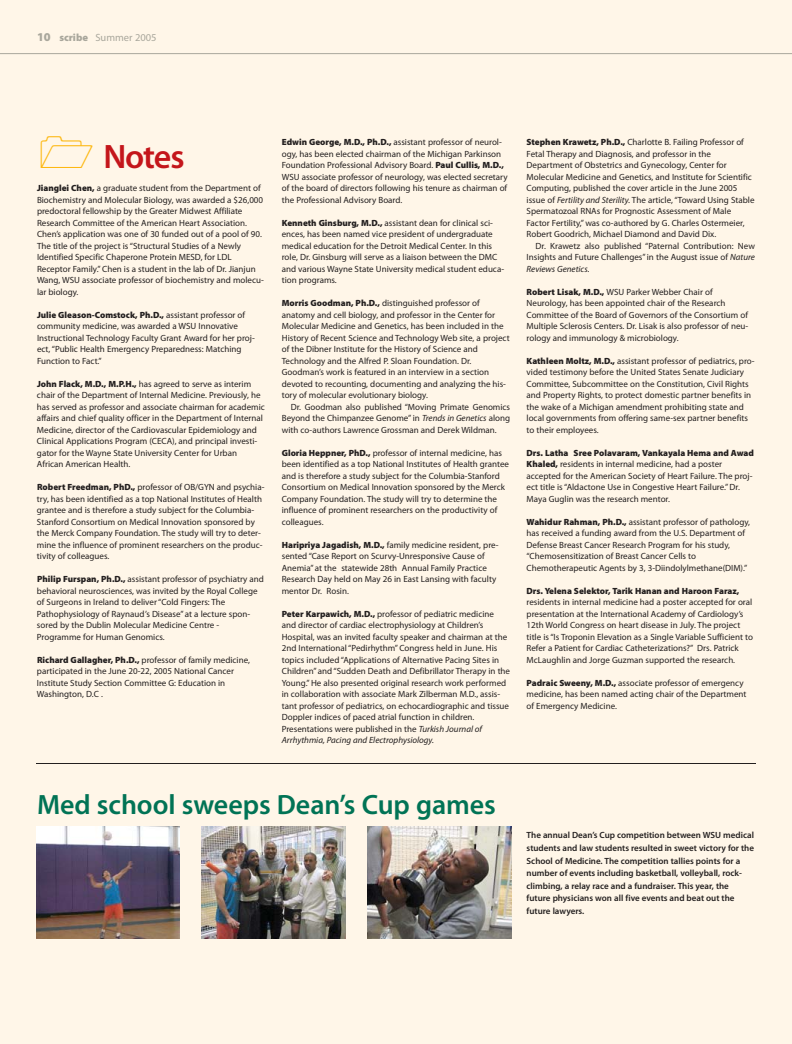
<style>
.page{position:relative;width:792px;height:1044px;background:#fff6e8}
.page>*{position:absolute;margin:0;border:0;box-sizing:border-box;transform-origin:0 0}
.t1{font:600 34px "Myriad Pro";letter-spacing:-.03em;color:#c4161b}
.t2{font:600 28px "Myriad Pro";letter-spacing:-.005em;color:#007355}
.t3{font:10.5px "Myriad Pro";color:#a9a79c}
.t4{font:9px/11.5px "Myriad Pro";color:#231f1f}
.t5{font:600 9px/12.5px "Myriad Pro";color:#231f1f}
.t6{font:900 9px "Myriad Pro";color:#231f1f}
.s1{font-weight:900;font-size:12px}
.s2{font-weight:900}
.s3{font-style:italic}
</style>
<div class="page">
<hr style="left:0;top:53px;width:792px;height:1px;background:#a9a79c">
<hr style="left:36px;top:763px;width:720px;height:1px;background:#231f1f">
<img style="left:36px;top:826px;width:144px;height:112px">
<img style="left:202px;top:826px;width:144px;height:112px">
<img style="left:367px;top:826px;width:144px;height:112px">
<p class="t3" style="left:37px;top:34px;width:121px"><span class="s1">10</span> <span class="s2">scribe</span> Summer 2005</p>
<h1 class="t1" style="left:103px;top:144px;width:83px">Notes</h1>
<p class="t4" style="left:37px;top:183px;width:228px"><span class="s2">Jianglei Chen,</span> a graduate student from the Department of Biochemistry and Molecular Biology, was awarded a $26,000 predoctoral fellowship by the Greater Midwest Affiliate Research Committee of the American Heart Association.<br>Chen’s application was one of 30 funded out of a pool of 90.<br>The title of the project is “Structural Studies of a Newly Identified Specific Chaperone Protein MESD, for LDL Receptor Family.” Chen is a student in the lab of Dr. Jianjun Wang, WSU associate professor of biochemistry and molecu&shy;lar biology.</p>
<p class="t4" style="left:37px;top:310px;width:219px"><span class="s2">Julie Gleason-Comstock, Ph.D.,</span> assistant professor of community medicine, was awarded a WSU Innovative Instructional Technology Faculty Grant Award for her proj&shy;ect, “Public Health Emergency Preparedness: Matching Function to Fact.”</p>
<p class="t4" style="left:37px;top:379px;width:229px"><span class="s2">John Flack, M.D., M.P.H.,</span> has agreed to serve as interim chair of the Department of Internal Medicine. Previously, he has served as professor and associate chairman for academic affairs and chief quality officer in the Department of Internal Medicine, director of the Cardiovascular Epidemiology and Clinical Applications Program (CECA), and principal investi&shy;gator for the Wayne State University Center for Urban African American Health.</p>
<p class="t4" style="left:37px;top:482px;width:229px"><span class="s2">Robert Freedman, PhD.,</span> professor of OB/GYN and psychia&shy;try, has been identified as a top National Institutes of Health grantee and is therefore a study subject for the Columbia-Stanford Consortium on Medical Innovation sponsored by the Merck Company Foundation. The study will try to deter&shy;mine the influence of prominent researchers on the produc&shy;tivity of colleagues.</p>
<p class="t4" style="left:37px;top:574px;width:228px"><span class="s2">Philip Furspan, Ph.D.,</span> assistant professor of psychiatry and behavioral neurosciences, was invited by the Royal College of Surgeons in Ireland to deliver “Cold Fingers: The Pathophysiology of Raynaud’s Disease” at a lecture spon&shy;sored by the Dublin Molecular Medicine Centre - Programme for Human Genomics.</p>
<p class="t4" style="left:37px;top:655px;width:214px"><span class="s2">Richard Gallagher, Ph.D.,</span> professor of family medicine, participated in the June 20-22, 2005 National Cancer Institute Study Section Committee G: Education in Washington, D.C .</p>
<p class="t4" style="left:282px;top:137px;width:227px"><span class="s2">Edwin George, M.D., Ph.D.,</span> assistant professor of neurol&shy;ogy, has been elected chairman of the Michigan Parkinson Foundation Professional Advisory Board. <span class="s2">Paul Cullis, M.D., </span>WSU associate professor of neurology, was elected secretary of the board of directors following his tenure as chairman of the Professional Advisory Board.</p>
<p class="t4" style="left:282px;top:218px;width:224px"><span class="s2">Kenneth Ginsburg, M.D.,</span> assistant dean for clinical sci&shy;ences, has been named vice president of undergraduate medical education for the Detroit Medical Center. In this role, Dr. Ginsburg will serve as a liaison between the DMC and various Wayne State University medical student educa&shy;tion programs.</p>
<p class="t4" style="left:282px;top:298px;width:229px"><span class="s2">Morris Goodman, Ph.D.,</span> distinguished professor of anatomy and cell biology, and professor in the Center for Molecular Medicine and Genetics, has been included in the History of Recent Science and Technology Web site, a project of the Dibner Institute for the History of Science and Technology and the Alfred P. Sloan Foundation. Dr.<br>Goodman’s work is featured in an interview in a section devoted to recounting, documenting and analyzing the his&shy;tory of molecular evolutionary biology.</p>
<p class="t4" style="left:282px;top:402px;width:230px;text-align:justify;text-indent:9px">Dr. Goodman also published “Moving Primate Genomics Beyond the Chimpanzee Genome” in <span class="s3">Trends in Genetics</span> along with co-authors Lawrence Grossman and Derek Wildman.</p>
<p class="t4" style="left:282px;top:448px;width:229px"><span class="s2">Gloria Heppner, PhD.,</span> professor of internal medicine, has been identified as a top National Institutes of Health grantee and is therefore a study subject for the Columbia-Stanford Consortium on Medical Innovation sponsored by the Merck Company Foundation. The study will try to determine the influence of prominent researchers on the productivity of colleagues.</p>
<p class="t4" style="left:282px;top:540px;width:218px"><span class="s2">Haripriya Jagadish, M.D.,</span> family medicine resident, pre&shy;sented “Case Report on Scurvy-Unresponsive Cause of Anemia” at the statewide 28th Annual Family Practice Research Day held on May 26 in East Lansing with faculty mentor Dr. Rosin.</p>
<p class="t4" style="left:282px;top:609px;width:230px"><span class="s2">Peter Karpawich, M.D.,</span> professor of pediatric medicine and director of cardiac electrophysiology at Children’s Hospital, was an invited faculty speaker and chairman at the 2nd International “Pedirhythm” Congress held in June. His topics included “Applications of Alternative Pacing Sites in Children” and “Sudden Death and Defibrillator Therapy in the Young.” He also presented original research work performed in collaboration with associate Mark Zilberman M.D., assis&shy;tant professor of pediatrics, on echocardiographic and tissue Doppler indices of paced atrial function in children.<br>Presentations were published in the <span class="s3">Turkish Journal of Arrhythmia, Pacing and Electrophysiology.</span></p>
<p class="t4" style="left:527px;top:137px;width:229px"><span class="s2">Stephen Krawetz, Ph.D.,</span> Charlotte B. Failing Professor of Fetal Therapy and Diagnosis, and professor in the Department of Obstetrics and Gynecology, Center for Molecular Medicine and Genetics, and Institute for Scientific Computing, published the cover article in the June 2005 issue of <span class="s3">Fertility and Sterility.</span> The article, “Toward Using Stable Spermatozoal RNAs for Prognostic Assessment of Male Factor Fertility,” was co-authored by G. Charles Ostermeier, Robert Goodrich, Michael Diamond and David Dix.</p>
<p class="t4" style="left:527px;top:241px;width:230px;text-align:justify;text-indent:9px">Dr. Krawetz also published “Paternal Contribution: New Insights and Future Challenges” in the August issue of <span class="s3">Nature Reviews Genetics.</span></p>
<p class="t4" style="left:527px;top:287px;width:223px"><span class="s2">Robert Lisak, M.D.,</span> WSU Parker Webber Chair of Neurology, has been appointed chair of the Research Committee of the Board of Governors of the Consortium of Multiple Sclerosis Centers. Dr. Lisak is also professor of neu&shy;rology and immunology &amp; microbiology.</p>
<p class="t4" style="left:527px;top:356px;width:230px"><span class="s2">Kathleen Moltz, M.D.,</span> assistant professor of pediatrics, pro&shy;vided testimony before the United States Senate Judiciary Committee, Subcommittee on the Constitution, Civil Rights and Property Rights, to protect domestic partner benefits in the wake of a Michigan amendment prohibiting state and local governments from offering same-sex partner benefits to their employees.</p>
<p class="t4" style="left:527px;top:448px;width:229px"><span class="s2">Drs. Latha Sree Polavaram, Vankayala Hema and Awad Khaled,</span> residents in internal medicine, had a poster accepted for the American Society of Heart Failure. The proj&shy;ect title is “Aldactone Use in Congestive Heart Failure.” Dr.<br>Maya Guglin was the research mentor.</p>
<p class="t4" style="left:527px;top:517px;width:225px"><span class="s2">Wahidur Rahman, Ph.D.,</span> assistant professor of pathology, has received a funding award from the U.S. Department of Defense Breast Cancer Research Program for his study, “Chemosensitization of Breast Cancer Cells to Chemotherapeutic Agents by 3, 3-Diindolylmethane(DIM).”</p>
<p class="t6" style="left:527px;top:587px;width:214px">Drs. Yelena Selektor, Tarik Hanan and Haroon Faraz,</p>
<p class="t4" style="left:527px;top:597px;width:228px">residents in internal medicine had a poster accepted for oral presentation at the International Academy of Cardiology’s 12th World Congress on heart disease in July. The project title is “Is Troponin Elevation as a Single Variable Sufficient to Refer a Patient for Cardiac Catheterizations?” Drs. Patrick McLaughlin and Jorge Guzman supported the research.</p>
<p class="t4" style="left:527px;top:678px;width:221px"><span class="s2">Padraic Sweeny, M.D.,</span> associate professor of emergency medicine, has been named acting chair of the Department of Emergency Medicine.</p>
<h2 class="t2" style="left:37px;top:794px;width:460px">Med school sweeps Dean’s Cup games</h2>
<p class="t5" style="left:527px;top:830px;width:229px">The annual Dean’s Cup competition between WSU medical students and law students resulted in sweet victory for the School of Medicine. The competition tallies points for a number of events including basketball, volleyball, rock&shy;climbing, a relay race and a fundraiser. This year, the future physicians won all five events and beat out the future lawyers.</p>
</div>
